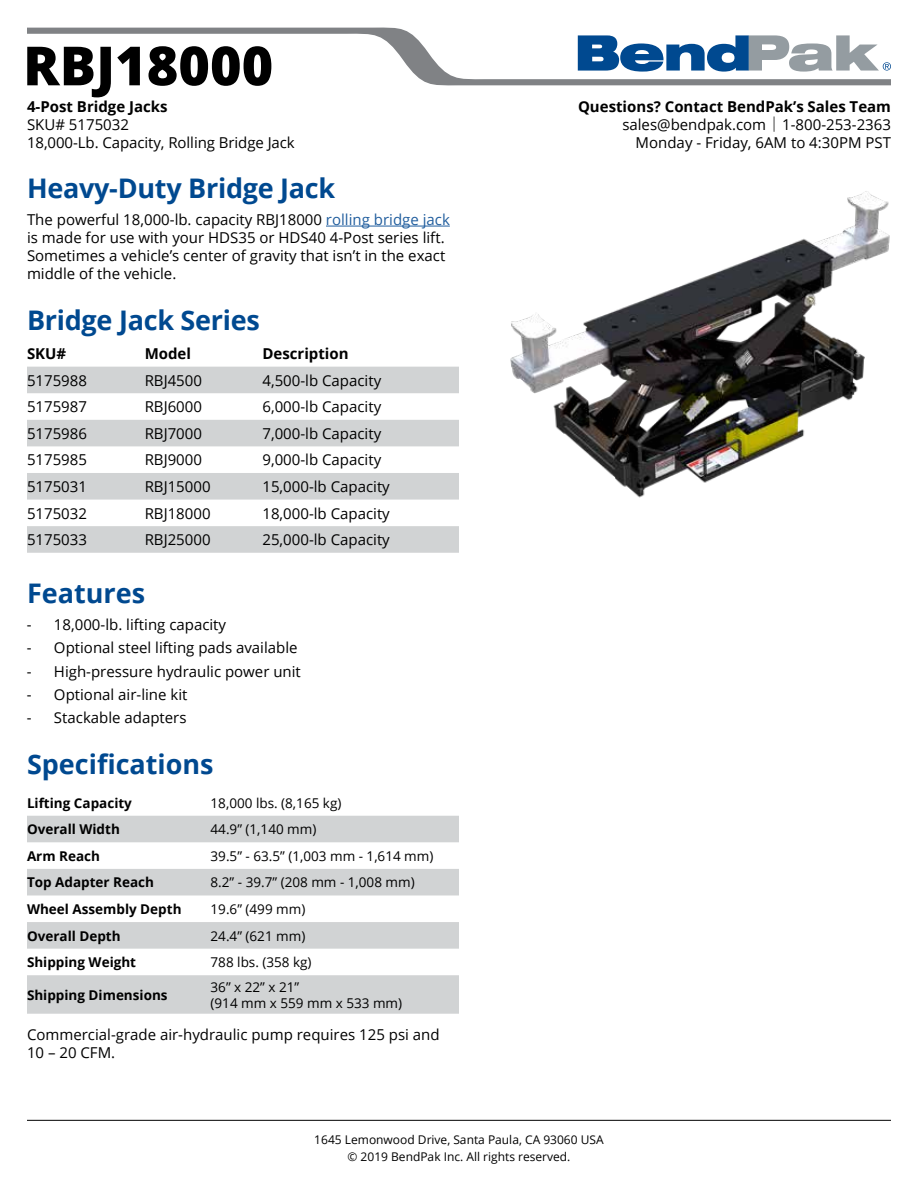
<style>
.page{position:relative;width:918px;height:1188px;background:#fff}
.page>*{position:absolute;margin:0;border:0;box-sizing:border-box;transform-origin:0 0}
.t1{font:800 54px "Open Sans";color:#000}
.t2{font:700 27px "Open Sans";letter-spacing:-.01em;color:#004990}
.t3{font:15px/18px "Open Sans";color:#000}
.t4{font:700 15px "Open Sans";color:#000}
.t5{font:13.5px/16.2px "Open Sans";color:#000}
.t6{font:700 13.5px "Open Sans";color:#000}
.t7{font:12px "Open Sans";color:#000}
.s1{color:#215e9e}
.s2{font-weight:700}
.s3{font-weight:300}
</style>
<div class="page">
<img style="left:511px;top:191px;width:379px;height:307px">
<svg style="left:27px;top:27px;width:864px;height:58px"></svg>
<hr style="left:326px;top:226px;width:124px;height:1px;background:#215e9e">
<hr style="left:27px;top:1120px;width:864px;height:1px;background:#000">
<svg style="left:578px;top:35px;width:313px;height:37px"></svg>
<svg style="left:27px;top:367px;width:432px;height:186px;fill:#d1d3d4"></svg>
<svg style="left:27px;top:816px;width:432px;height:198px;fill:#d1d3d4"></svg>
<h1 class="t1" style="left:23px;top:25px;width:252px">RBJ18000</h1>
<p class="t4" style="left:27px;top:96px;width:142px">4-Post Bridge Jacks</p>
<p class="t3" style="left:27px;top:115px;width:269px">SKU# 5175032<br>18,000-Lb. Capacity, Rolling Bridge Jack</p>
<h2 class="t2" style="left:27px;top:170px;width:310px">Heavy-Duty Bridge Jack</h2>
<p class="t3" style="left:27px;top:210px;width:424px">The powerful 18,000-lb. capacity RBJ18000 <span class="s1">rolling bridge jack </span>is made for use with your HDS35 or HDS40 4-Post series lift.<br>Sometimes a vehicle’s center of gravity that isn’t in the exact middle of the vehicle.</p>
<h2 class="t2" style="left:27px;top:301px;width:234px">Bridge Jack Series</h2>
<p class="t4" style="left:27px;top:343px;width:41px">SKU#</p>
<p class="t4" style="left:145px;top:343px;width:48px">Model</p>
<p class="t4" style="left:262px;top:343px;width:88px">Description</p>
<p class="t3" style="left:27px;top:371px;width:62px">5175988</p>
<p class="t3" style="left:145px;top:371px;width:59px">RBJ4500</p>
<p class="t3" style="left:262px;top:371px;width:120px">4,500-lb Capacity</p>
<p class="t3" style="left:27px;top:397px;width:62px">5175987</p>
<p class="t3" style="left:145px;top:397px;width:59px">RBJ6000</p>
<p class="t3" style="left:262px;top:397px;width:120px">6,000-lb Capacity</p>
<p class="t3" style="left:27px;top:424px;width:62px">5175986</p>
<p class="t3" style="left:145px;top:424px;width:59px">RBJ7000</p>
<p class="t3" style="left:262px;top:424px;width:120px">7,000-lb Capacity</p>
<p class="t3" style="left:27px;top:451px;width:62px">5175985</p>
<p class="t3" style="left:145px;top:451px;width:59px">RBJ9000</p>
<p class="t3" style="left:262px;top:451px;width:120px">9,000-lb Capacity</p>
<p class="t3" style="left:27px;top:477px;width:62px">5175031</p>
<p class="t3" style="left:145px;top:477px;width:67px">RBJ15000</p>
<p class="t3" style="left:262px;top:477px;width:129px">15,000-lb Capacity</p>
<p class="t3" style="left:27px;top:504px;width:62px">5175032</p>
<p class="t3" style="left:145px;top:504px;width:67px">RBJ18000</p>
<p class="t3" style="left:262px;top:504px;width:129px">18,000-lb Capacity</p>
<p class="t3" style="left:27px;top:530px;width:62px">5175033</p>
<p class="t3" style="left:145px;top:530px;width:67px">RBJ25000</p>
<p class="t3" style="left:262px;top:530px;width:129px">25,000-lb Capacity</p>
<h2 class="t2" style="left:27px;top:575px;width:120px">Features</h2>
<p class="t3" style="left:27px;top:615px;width:201px">- 18,000-lb. lifting capacity</p>
<p class="t3" style="left:27px;top:638px;width:272px">- Optional steel lifting pads available</p>
<p class="t3" style="left:27px;top:662px;width:275px">- High-pressure hydraulic power unit</p>
<p class="t3" style="left:27px;top:685px;width:162px">- Optional air-line kit</p>
<p class="t3" style="left:27px;top:709px;width:161px">- Stackable adapters</p>
<h2 class="t2" style="left:27px;top:745px;width:188px">Specifications</h2>
<p class="t6" style="left:27px;top:793px;width:107px">Lifting Capacity</p>
<p class="t5" style="left:211px;top:794px;width:132px">18,000 lbs. (8,165 kg)</p>
<p class="t6" style="left:27px;top:820px;width:94px">Overall Width</p>
<p class="t5" style="left:211px;top:821px;width:107px">44.9” (1,140 mm)</p>
<p class="t6" style="left:27px;top:846px;width:75px">Arm Reach</p>
<p class="t5" style="left:211px;top:847px;width:224px">39.5” - 63.5” (1,003 mm - 1,614 mm)</p>
<p class="t6" style="left:27px;top:873px;width:129px">Top Adapter Reach</p>
<p class="t5" style="left:211px;top:874px;width:206px">8.2” - 39.7” (208 mm - 1,008 mm)</p>
<p class="t6" style="left:27px;top:899px;width:156px">Wheel Assembly Depth</p>
<p class="t5" style="left:211px;top:901px;width:96px">19.6” (499 mm)</p>
<p class="t6" style="left:27px;top:926px;width:95px">Overall Depth</p>
<p class="t5" style="left:211px;top:927px;width:96px">24.4” (621 mm)</p>
<p class="t6" style="left:27px;top:953px;width:111px">Shipping Weight</p>
<p class="t5" style="left:211px;top:954px;width:103px">788 lbs. (358 kg)</p>
<p class="t6" style="left:27px;top:985px;width:142px">Shipping Dimensions</p>
<p class="t5" style="left:211px;top:978px;width:193px">36” x 22” x 21”<br>(914 mm x 559 mm x 533 mm)</p>
<p class="t3" style="left:27px;top:1025px;width:414px">Commercial-grade air-hydraulic pump requires 125 psi and<br>10 – 20 CFM.</p>
<p class="t3" style="left:578px;top:97px;width:315px;text-align:right"><span class="s2">Questions? Contact BendPak’s Sales Team </span>sales@bendpak.com <span class="s3">|</span> 1-800-253-2363<br>Monday - Friday, 6AM to 4:30PM PST</p>
<p class="t7" style="left:314px;top:1132px;width:291px">1645 Lemonwood Drive, Santa Paula, CA 93060 USA</p>
<p class="t7" style="left:348px;top:1148px;width:224px">© 2019 BendPak Inc. All rights reserved.</p>
</div>
